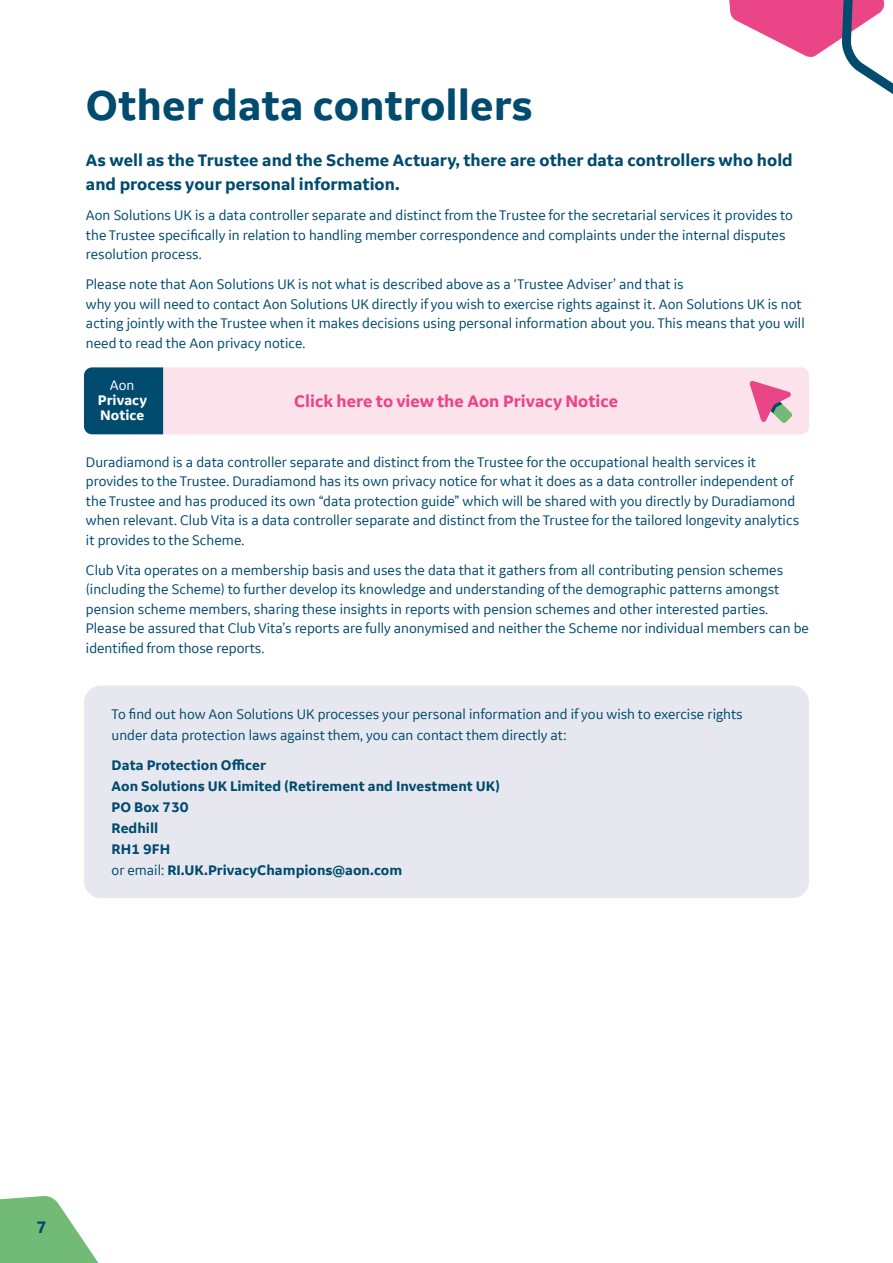
<style>
.page{position:relative;width:893px;height:1263px;background:#fff}
.page>*{position:absolute;margin:0;border:0;box-sizing:border-box;transform-origin:0 0}
.t1{font:700 45px "GE Inspira Sans";color:#004b6e}
.t2{font:700 18px/24px "GE Inspira Sans";color:#004b6e}
.t3{font:700 18px "GE Inspira Sans";color:#e94587}
.t4{font:15px/19.5px "GE Inspira Sans";color:#004b6e}
.t5{font:700 15px/21px "GE Inspira Sans";color:#004b6e}
.t6{font:700 15px/15px "GE Inspira Sans";color:#fff}
.t7{font:15px "GE Inspira Sans";color:#fff}
.s1{font-weight:400}
</style>
<div class="page">
<svg style="left:0;top:1196px;width:99px;height:67px"></svg>
<svg style="left:729px;top:0;width:164px;height:94px"></svg>
<div style="left:84px;top:685px;width:725px;height:213px;background:#e7e8ef;border-radius:17px"></div>
<div style="left:125px;top:367px;width:684px;height:67px;background:#fbe2eb;border-radius:8px"></div>
<svg style="left:749px;top:381px;width:43px;height:42px"></svg>
<div style="left:84px;top:367px;width:79px;height:67px;background:#004b6e"></div>
<h1 class="t1" style="left:86px;top:78px;width:448px">Other data controllers</h1>
<p class="t2" style="left:86px;top:148px;width:708px">As well as the Trustee and the Scheme Actuary, there are other data controllers who hold and process your personal information.</p>
<p class="t4" style="left:86px;top:205px;width:709px">Aon Solutions UK is a data controller separate and distinct from the Trustee for the secretarial services it provides to the Trustee specifically in relation to handling member correspondence and complaints under the internal disputes resolution process.</p>
<p class="t4" style="left:86px;top:274px;width:720px">Please note that Aon Solutions UK is not what is described above as a ‘Trustee Adviser’ and that is<br>why you will need to contact Aon Solutions UK directly if you wish to exercise rights against it. Aon Solutions UK is not acting jointly with the Trustee when it makes decisions using personal information about you. This means that you will need to read the Aon privacy notice.</p>
<p class="t7" style="left:110px;top:376px;width:26px">Aon</p>
<p class="t6" style="left:98px;top:392px;width:51px">Privacy<br>Notice</p>
<p class="t3" style="left:294px;top:391px;width:326px">Click here to view the Aon Privacy Notice</p>
<p class="t4" style="left:86px;top:451px;width:715px">Duradiamond is a data controller separate and distinct from the Trustee for the occupational health services it provides to the Trustee. Duradiamond has its own privacy notice for what it does as a data controller independent of the Trustee and has produced its own “data protection guide” which will be shared with you directly by Duradiamond when relevant. Club Vita is a data controller separate and distinct from the Trustee for the tailored longevity analytics it provides to the Scheme.</p>
<p class="t4" style="left:86px;top:560px;width:724px">Club Vita operates on a membership basis and uses the data that it gathers from all contributing pension schemes (including the Scheme) to further develop its knowledge and understanding of the demographic patterns amongst pension scheme members, sharing these insights in reports with pension schemes and other interested parties.<br>Please be assured that Club Vita’s reports are fully anonymised and neither the Scheme nor individual members can be identified from those reports.</p>
<p class="t4" style="left:112px;top:703px;width:633px;line-height:21px">To find out how Aon Solutions UK processes your personal information and if you wish to exercise rights under data protection laws against them, you can contact them directly at:</p>
<p class="t5" style="left:112px;top:754px;width:390px">Data Protection Officer<br>Aon Solutions UK Limited (Retirement and Investment UK)<br>PO Box 730<br>Redhill<br>RH1 9FH<br><span class="s1">or email:</span> RI.UK.PrivacyChampions@aon.com</p>
<p class="t2" style="left:36px;top:1214px;width:12px">7</p>
</div>
